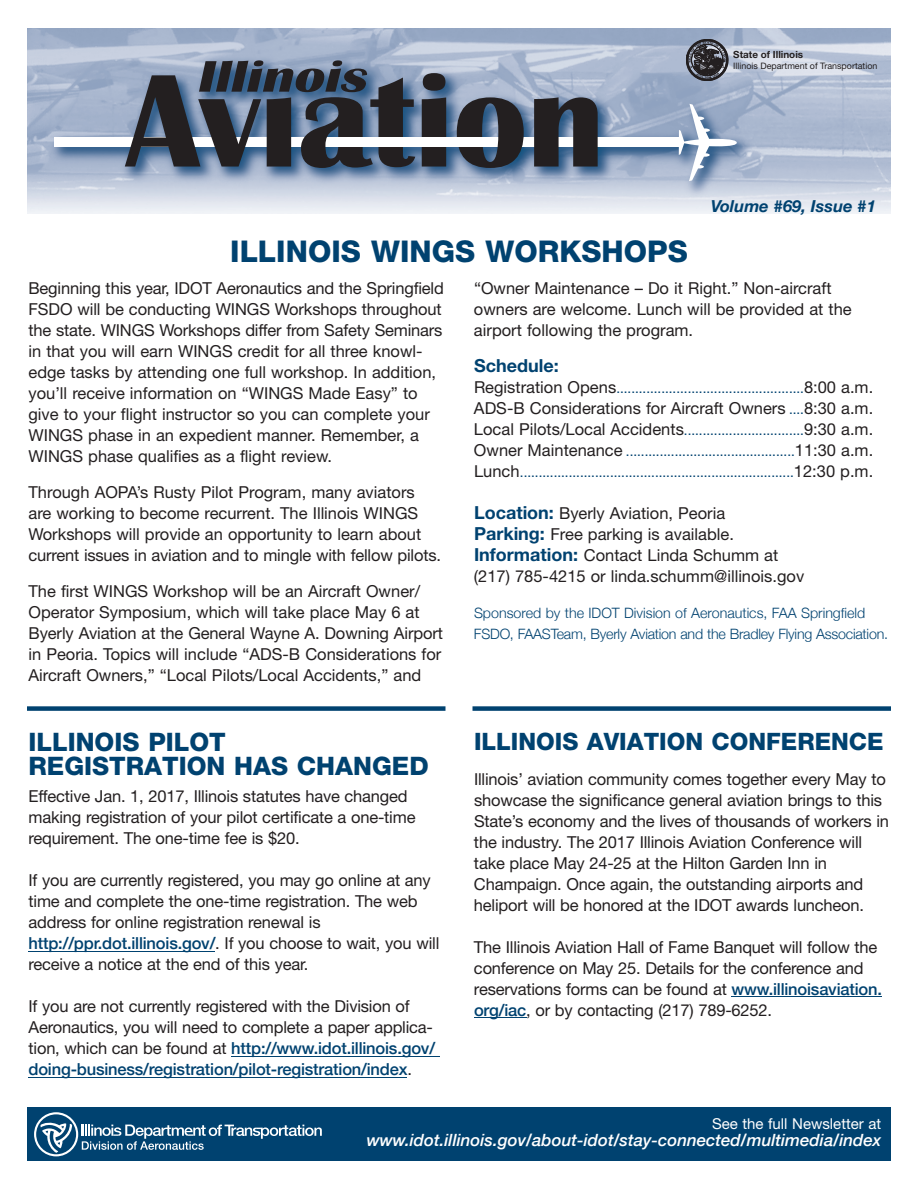
<style>
.page{position:relative;width:918px;height:1188px;background:#fff}
.page>*{position:absolute;margin:0;border:0;box-sizing:border-box;transform-origin:0 0}
.t1{font:800 30px "Helvetica Neue";color:#004270}
.t2{font:800 25.5px/24px "Helvetica Neue LT Std";color:#004270}
.t3{font:800 24px "Helvetica Neue LT Std";color:#004270}
.t4{font:700 18px "Helvetica Neue LT Std";color:#004270}
.t5{font:italic 500 16.8px "Helvetica Neue";color:#fff}
.t6{font:16.5px/21px "Helvetica Neue";letter-spacing:-.01em;color:#231f20}
.t7{font:italic 700 16.5px "Helvetica Neue";color:#004270}
.t8{font:15px "Helvetica Neue";color:#fff}
.t9{font:300 14.25px/21px "Helvetica Neue";letter-spacing:-.015em;color:#004270}
.t10{font:13.5px/21px "Helvetica Neue";color:#004270}
.t11{font:700 9.9px "Helvetica Neue";color:#231f20}
.t12{font:8.85px "Helvetica Neue";color:#231f20}
.s1{font-weight:500;color:#004270}
.s2{font-size:16.5px;color:#231f20}
.s3{font-size:13.5px;color:#004270}
.s4{font-family:"Helvetica Neue LT Std";font-weight:700;font-size:18px;color:#004270}
</style>
<div class="page">
<img style="left:27px;top:29px;width:864px;height:184px">
<img style="left:48px;top:33px;width:835px;height:181px">
<div style="left:54px;top:138px;width:628px;height:9px;background:#fff"></div>
<svg style="left:679px;top:104px;width:58px;height:77px"></svg>
<svg style="left:125px;top:60px;width:290px;height:108px;background:#4e5a6b"></svg>
<svg style="left:422px;top:73px;width:24px;height:94px;background:#303137"></svg>
<svg style="left:457px;top:97px;width:67px;height:71px;background:#3f4652"></svg>
<svg style="left:534px;top:97px;width:64px;height:70px;background:#363941"></svg>
<div style="left:333px;top:138px;width:158px;height:9px;background:#fff"></div>
<svg style="left:686px;top:39px;width:42px;height:42px;background:#575961"></svg>
<hr style="left:28px;top:951px;width:187px;height:1px;background:#004270">
<hr style="left:231px;top:1056px;width:204px;height:1px;background:#004270">
<hr style="left:28px;top:1077px;width:379px;height:1px;background:#004270">
<hr style="left:732px;top:996px;width:150px;height:1px;background:#004270">
<hr style="left:474px;top:1017px;width:52px;height:1px;background:#004270">
<div style="left:27px;top:1108px;width:864px;height:53px;background:#004270"></div>
<svg style="left:34px;top:1112px;width:288px;height:44px"></svg>
<div style="left:473px;top:706px;width:418px;height:5px;background:#004270"></div>
<div style="left:27px;top:706px;width:418px;height:5px;background:#004270"></div>
<p class="t11" style="left:733px;top:51px;width:71px">State of Illinois</p>
<p class="t12" style="left:733px;top:62px;width:146px">Illinois Department of Transportation</p>
<h1 class="t1" style="left:230px;top:240px;width:459px">ILLINOIS WINGS WORKSHOPS</h1>
<p class="t7" style="left:711px;top:196px;width:167px">Volume #69, Issue #1</p>
<p class="t6" style="left:28px;top:280px;width:417px">Beginning this year, IDOT Aeronautics and the Springfield FSDO will be conducting WINGS Workshops throughout the state. WINGS Workshops differ from Safety Seminars in that you will earn WINGS credit for all three knowl&shy;edge tasks by attending one full workshop. In addition, you’ll receive information on “WINGS Made Easy” to give to your flight instructor so you can complete your WINGS phase in an expedient manner. Remember, a WINGS phase qualifies as a flight review.</p>
<p class="t6" style="left:28px;top:484px;width:414px">Through AOPA’s Rusty Pilot Program, many aviators are working to become recurrent. The Illinois WINGS Workshops will provide an opportunity to learn about current issues in aviation and to mingle with fellow pilots.</p>
<p class="t6" style="left:28px;top:583px;width:416px">The first WINGS Workshop will be an Aircraft Owner/ Operator Symposium, which will take place May 6 at Byerly Aviation at the General Wayne A. Downing Airport in Peoria. Topics will include “ADS-B Considerations for Aircraft Owners,” “Local Pilots/Local Accidents,” and</p>
<h2 class="t2" style="left:28px;top:732px;width:402px">ILLINOIS PILOT<br>REGISTRATION HAS CHANGED</h2>
<p class="t6" style="left:28px;top:788px;width:389px">Effective Jan. 1, 2017, Illinois statutes have changed making registration of your pilot certificate a one-time requirement. The one-time fee is $20.</p>
<p class="t6" style="left:28px;top:872px;width:412px">If you are currently registered, you may go online at any time and complete the one-time registration. The web address for online registration renewal is <span class="s1">http://ppr.dot.illinois.gov/</span>. If you choose to wait, you will receive a notice at the end of this year.</p>
<p class="t6" style="left:28px;top:998px;width:408px">If you are not currently registered with the Division of Aeronautics, you will need to complete a paper applica&shy;tion, which can be found at <span class="s1">http://www.idot.illinois.gov/ doing-business/registration/pilot-registration/index</span>.</p>
<p class="t6" style="left:474px;top:280px;width:379px">“Owner Maintenance – Do it Right.” Non-aircraft owners are welcome. Lunch will be provided at the airport following the program.</p>
<p class="t4" style="left:474px;top:359px;width:86px">Schedule:</p>
<p class="t10" style="left:474px;top:379px;width:401px"><span class="s2">Registration Opens</span>..................................................<span class="s2">8:00 a.m.</span></p>
<p class="t6" style="left:474px;top:400px;width:401px">ADS-B Considerations for Aircraft Owners <span class="s3">....</span>8:30 a.m.<br>Local Pilots/Local Accidents<span class="s3">................................</span>9:30 a.m.</p>
<p class="t10" style="left:474px;top:442px;width:401px"><span class="s2">Owner Maintenance</span> .............................................<span class="s2">11:30 a.m.<br>Lunch</span>.........................................................................<span class="s2">12:30 p.m.</span></p>
<p class="t6" style="left:474px;top:505px;width:332px"><span class="s4">Location:</span> Byerly Aviation, Peoria<br><span class="s4">Parking:</span> Free parking is available.<br><span class="s4">Information:</span> Contact Linda Schumm at (217) 785-4215 or linda.schumm@illinois.gov</p>
<p class="t9" style="left:474px;top:602px;width:416px">Sponsored by the IDOT Division of Aeronautics, FAA Springfield<br>FSDO, FAASTeam, Byerly Aviation and the Bradley Flying Association.</p>
<h3 class="t3" style="left:474px;top:733px;width:411px">ILLINOIS AVIATION CONFERENCE</h3>
<p class="t6" style="left:474px;top:770px;width:417px">Illinois’ aviation community comes together every May to showcase the significance general aviation brings to this State’s economy and the lives of thousands of workers in the industry. The 2017 Illinois Aviation Conference will take place May 24-25 at the Hilton Garden Inn in Champaign. Once again, the outstanding airports and heliport will be honored at the IDOT awards luncheon.</p>
<p class="t6" style="left:474px;top:938px;width:410px">The Illinois Aviation Hall of Fame Banquet will follow the conference on May 25. Details for the conference and reservations forms can be found at <span class="s1">www.illinoisaviation. org/iac</span>, or by contacting (217) 789-6252.</p>
<p class="t8" style="left:712px;top:1118px;width:171px">See the full Newsletter at</p>
<p class="t5" style="left:367px;top:1130px;width:516px">www.idot.illinois.gov/about-idot/stay-connected/multimedia/index</p>
</div>
